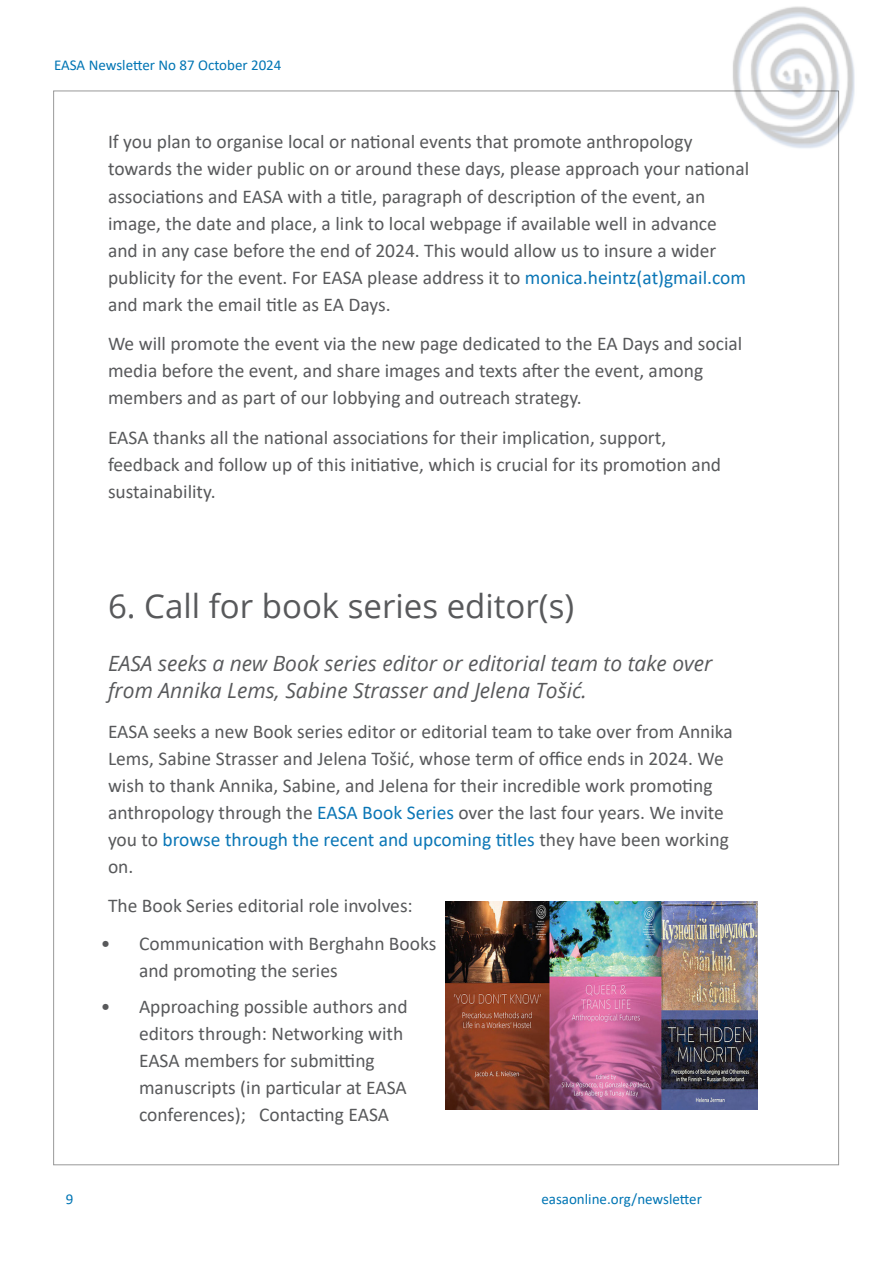
<style>
.page{position:relative;width:893px;height:1263px;background:#fff}
.page>*{position:absolute;margin:0;border:0;box-sizing:border-box;transform-origin:0 0}
.t1{font:33px "Open Sans";color:#58595b}
.t2{font:italic 21px/27px "Open Sans";color:#58595b}
.t3{font:19.5px/27px "Calibri";color:#58595b}
.t4{font:15px "Calibri";color:#0075b4}
.s1{color:#0a76b6}
</style>
<div class="page">
<img style="left:695px;top:6px;width:160px;height:151px">
<img style="left:445px;top:901px;width:313px;height:209px">
<p class="t4" style="left:54px;top:54px;width:229px">EASA Newsletter No 87 October 2024</p>
<p class="t3" style="left:108px;top:128px;width:643px">If you plan to organise local or national events that promote anthropology towards the wider public on or around these days, please approach your national associations and EASA with a title, paragraph of description of the event, an image, the date and place, a link to local webpage if available well in advance and in any case before the end of 2024. This would allow us to insure a wider publicity for the event. For EASA please address it to <span class="s1">monica.heintz(at)gmail.com </span>and mark the email title as EA Days.</p>
<p class="t3" style="left:108px;top:330px;width:636px">We will promote the event via the new page dedicated to the EA Days and social media before the event, and share images and texts after the event, among members and as part of our lobbying and outreach strategy.</p>
<p class="t3" style="left:108px;top:424px;width:615px">EASA thanks all the national associations for their implication, support, feedback and follow up of this initiative, which is crucial for its promotion and sustainability.</p>
<h1 class="t1" style="left:108px;top:583px;width:468px">6. Call for book series editor(s)</h1>
<p class="t2" style="left:108px;top:649px;width:606px">EASA seeks a new Book series editor or editorial team to take over from Annika Lems, Sabine Strasser and Jelena Tošić.</p>
<p class="t3" style="left:108px;top:717px;width:626px">EASA seeks a new Book series editor or editorial team to take over from Annika Lems, Sabine Strasser and Jelena Tošić, whose term of office ends in 2024. We wish to thank Annika, Sabine, and Jelena for their incredible work promoting anthropology through the <span class="s1">EASA Book Series</span> over the last four years. We invite you to <span class="s1">browse through the recent and upcoming titles</span> they have been working on.</p>
<p class="t3" style="left:108px;top:892px;width:306px">The Book Series editorial role involves:</p>
<p class="t3" style="left:139px;top:929px;width:299px;text-indent:-38px">• Communication with Berghahn Books and promoting the series</p>
<p class="t3" style="left:139px;top:992px;width:270px;text-indent:-38px">• Approaching possible authors and editors through: Networking with EASA members for submitting manuscripts (in particular at EASA conferences); Contacting EASA</p>
<p class="t4" style="left:66px;top:1189px;width:9px">9</p>
<p class="t4" style="left:541px;top:1189px;width:162px">easaonline.org/newsletter</p>
</div>
